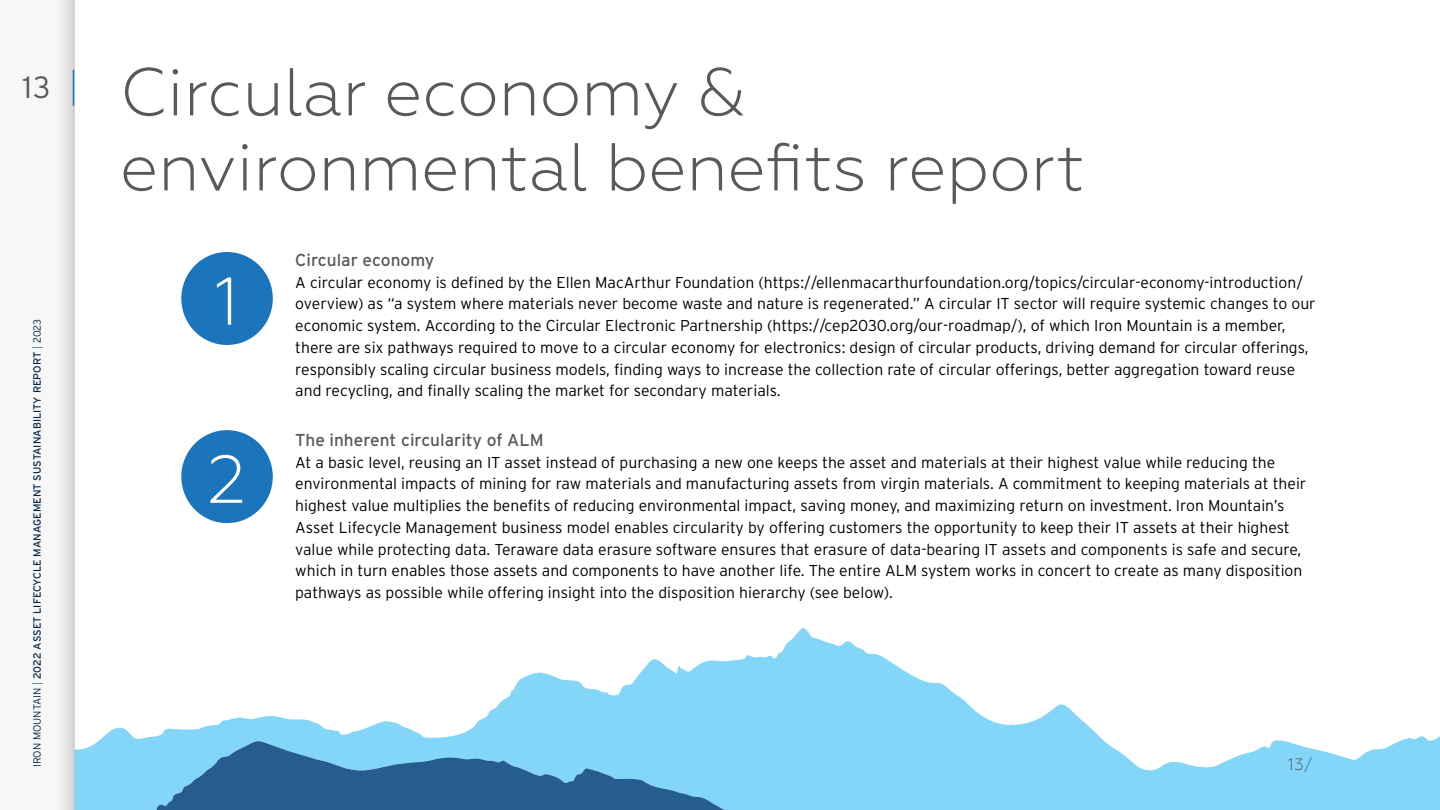
<style>
.page{position:relative;width:1440px;height:810px;background:#fff}
.page>*{position:absolute;margin:0;border:0;box-sizing:border-box;transform-origin:0 0}
.t1{font:300 67.5px/75px "Geometria";color:#58595b}
.t2{font:300 67.5px "Geometria";color:#fff}
.t3{font:300 30.75px "Interstate";color:#595959}
.t4{font:17.25px "Interstate";color:#58595b}
.t5{font:300 16.5px "Geometria";color:#58595b}
.t6{font:300 15.75px/21.8px "Interstate";color:#000}
.t7{font:10.5px "Interstate";color:#052848}
.s1{font-weight:300}
.s2{font-weight:300;color:#1b75bc}
.s3{color:#1b75bc}
</style>
<div class="page">
<div style="left:0;top:0;width:74px;height:810px;background:#f7f7f7"></div>
<svg style="left:74px;top:628px;width:1366px;height:182px"></svg>
<svg style="left:75px;top:741px;width:1166px;height:69px;fill:#83d6f7"></svg>
<div style="left:181px;top:252px;width:92px;height:93px;background:#1b75bc;border-radius:50%"></div>
<div style="left:181px;top:430px;width:92px;height:93px;background:#1b75bc;border-radius:50%"></div>
<hr style="left:73px;top:70px;width:1px;height:36px;background:#1b75bc">
<h2 class="t3" style="left:22px;top:70px;width:30px">13</h2>
<p class="t7" style="left:31px;top:767px;width:450px;rotate:-90deg"><span class="s1">IRON MOUNTAIN</span> <span class="s2">|</span> 2022 ASSET LIFECYCLE MANAGEMENT SUSTAINABILITY REPORT <span class="s2">|</span> <span class="s1">2023</span></p>
<h1 class="t1" style="left:120px;top:54px;width:966px">Circular economy &amp; environmental benefits report</h1>
<h1 class="t2" style="left:214px;top:262px;width:26px">1</h1>
<h1 class="t2" style="left:207px;top:441px;width:40px">2</h1>
<p class="t4" style="left:295px;top:250px;width:141px">Circular economy</p>
<p class="t6" style="left:295px;top:271px;width:1022px">A circular economy is defined by the Ellen MacArthur Foundation (https://ellenmacarthurfoundation.org/topics/circular-economy-introduction/ overview) as “a system where materials never become waste and nature is regenerated.” A circular IT sector will require systemic changes to our economic system. According to the Circular Electronic Partnership (https://cep2030.org/our-roadmap/), of which Iron Mountain is a member, there are six pathways required to move to a circular economy for electronics: design of circular products, driving demand for circular offerings, responsibly scaling circular business models, finding ways to increase the collection rate of circular offerings, better aggregation toward reuse and recycling, and finally scaling the market for secondary materials.</p>
<p class="t4" style="left:295px;top:430px;width:250px">The inherent circularity of ALM</p>
<p class="t6" style="left:295px;top:451px;width:1013px">At a basic level, reusing an IT asset instead of purchasing a new one keeps the asset and materials at their highest value while reducing the environmental impacts of mining for raw materials and manufacturing assets from virgin materials. A commitment to keeping materials at their highest value multiplies the benefits of reducing environmental impact, saving money, and maximizing return on investment. Iron Mountain’s Asset Lifecycle Management business model enables circularity by offering customers the opportunity to keep their IT assets at their highest value while protecting data. Teraware data erasure software ensures that erasure of data-bearing IT assets and components is safe and secure, which in turn enables those assets and components to have another life. The entire ALM system works in concert to create as many disposition pathways as possible while offering insight into the disposition hierarchy (see below).</p>
<p class="t5" style="left:1288px;top:754px;width:26px">13<span class="s3">/</span></p>
</div>
